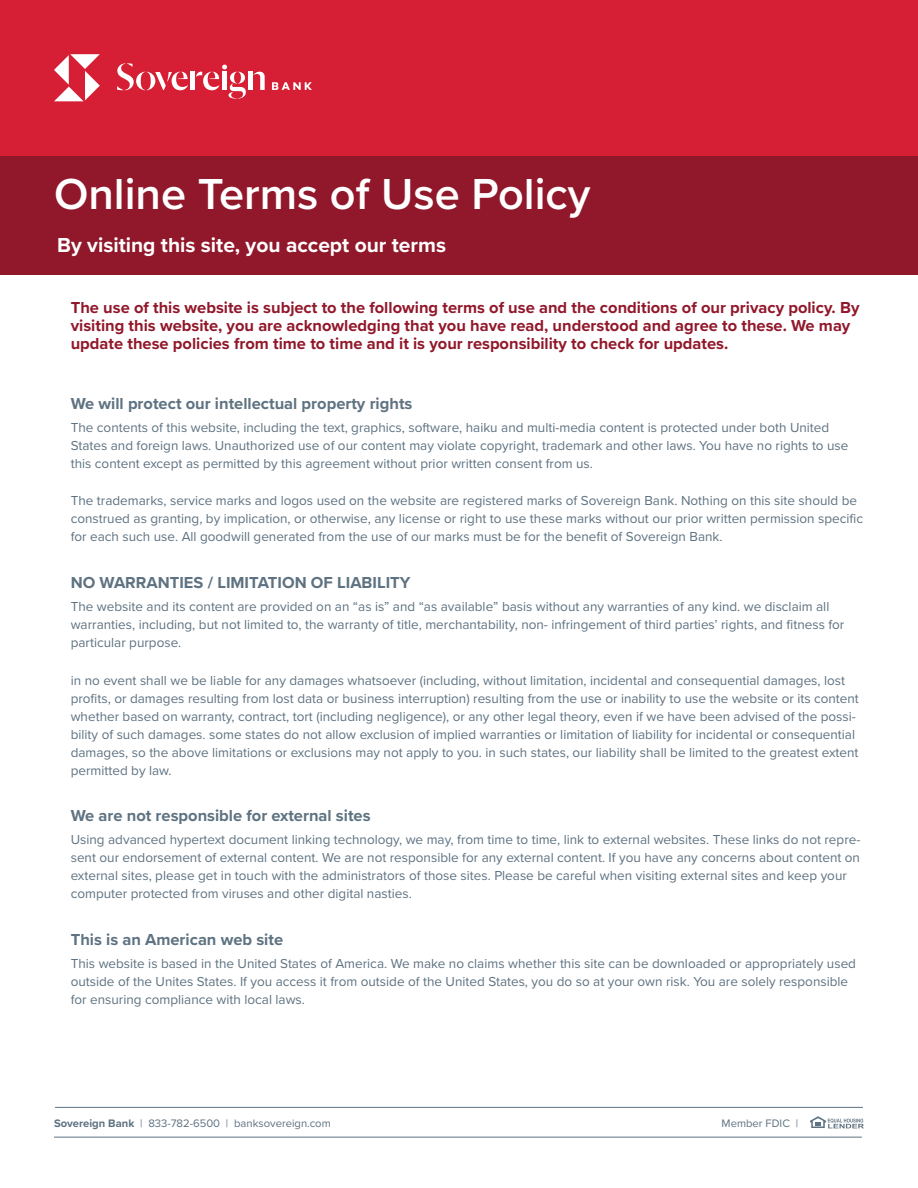
<style>
.page{position:relative;width:918px;height:1188px;background:#fff}
.page>*{position:absolute;margin:0;border:0;box-sizing:border-box;transform-origin:0 0}
.t1{font:600 45px "Proxima Nova";color:#fff}
.t2{font:700 21px "Proxima Nova";color:#fff}
.t3{font:700 16.5px/18px "Proxima Nova";color:#91182b}
.t4{font:700 16.5px "Proxima Nova";color:#5e7281}
.t5{font:13.5px/18px "Proxima Nova";color:#5e7281}
.t6{font:11.25px "Proxima Nova";color:#5e7281}
.s1{font-weight:700}
</style>
<div class="page">
<div style="left:0;top:156px;width:918px;height:119px;background:#91182b"></div>
<div style="left:0;top:0;width:918px;height:156px;background:#d61e34"></div>
<svg style="left:272px;top:82px;width:40px;height:8px"></svg>
<hr style="left:191px;top:72px;width:4px;height:18px;background:#fff">
<svg style="left:196px;top:65px;width:50px;height:34px"></svg>
<svg style="left:254px;top:72px;width:11px;height:18px"></svg>
<div style="left:248px;top:72px;width:5px;height:18px;background:#fff"></div>
<svg style="left:117px;top:63px;width:71px;height:27px"></svg>
<svg style="left:54px;top:54px;width:46px;height:47px"></svg>
<hr style="left:54px;top:1137px;width:808px;height:1px;background:#5e7281">
<hr style="left:55px;top:1107px;width:808px;height:1px;background:#5e7281">
<svg style="left:810px;top:1116px;width:54px;height:12px"></svg>
<p class="t1" style="left:54px;top:160px;width:538px">Online Terms of Use Policy</p>
<p class="t2" style="left:57px;top:230px;width:390px">By visiting this site, you accept our terms</p>
<p class="t3" style="left:71px;top:298px;width:790px">The use of this website is subject to the following terms of use and the conditions of our privacy policy. By visiting this website, you are acknowledging that you have read, understood and agree to these. We may update these policies from time to time and it is your responsibility to check for updates.</p>
<p class="t4" style="left:71px;top:391px;width:343px">We will protect our intellectual property rights</p>
<p class="t5" style="left:71px;top:418px;width:779px">The contents of this website, including the text, graphics, software, haiku and multi-media content is protected under both United<br>States and foreign laws. Unauthorized use of our content may violate copyright, trademark and other laws. You have no rights to use this content except as permitted by this agreement without prior written consent from us.</p>
<p class="t5" style="left:71px;top:491px;width:794px">The trademarks, service marks and logos used on the website are registered marks of Sovereign Bank. Nothing on this site should be construed as granting, by implication, or otherwise, any license or right to use these marks without our prior written permission specific for each such use. All goodwill generated from the use of our marks must be for the benefit of Sovereign Bank.</p>
<p class="t4" style="left:71px;top:570px;width:341px">NO WARRANTIES / LIMITATION OF LIABILITY</p>
<p class="t5" style="left:71px;top:597px;width:775px">The website and its content are provided on an “as is” and “as available” basis without any warranties of any kind. we disclaim all warranties, including, but not limited to, the warranty of title, merchantability, non- infringement of third parties’ rights, and fitness for particular purpose.</p>
<p class="t5" style="left:71px;top:670px;width:790px">in no event shall we be liable for any damages whatsoever (including, without limitation, incidental and consequential damages, lost profits, or damages resulting from lost data or business interruption) resulting from the use or inability to use the website or its content whether based on warranty, contract, tort (including negligence), or any other legal theory, even if we have been advised of the possi&shy;bility of such damages. some states do not allow exclusion of implied warranties or limitation of liability for incidental or consequential damages, so the above limitations or exclusions may not apply to you. in such states, our liability shall be limited to the greatest extent permitted by law.</p>
<p class="t4" style="left:71px;top:803px;width:301px">We are not responsible for external sites</p>
<p class="t5" style="left:71px;top:830px;width:791px">Using advanced hypertext document linking technology, we may, from time to time, link to external websites. These links do not repre&shy;sent our endorsement of external content. We are not responsible for any external content. If you have any concerns about content on external sites, please get in touch with the administrators of those sites. Please be careful when visiting external sites and keep your computer protected from viruses and other digital nasties.</p>
<p class="t4" style="left:71px;top:927px;width:214px">This is an American web site</p>
<p class="t5" style="left:71px;top:954px;width:787px">This website is based in the United States of America. We make no claims whether this site can be downloaded or appropriately used outside of the Unites States. If you access it from outside of the United States, you do so at your own risk. You are solely responsible for ensuring compliance with local laws.</p>
<p class="t6" style="left:54px;top:1115px;width:278px"><span class="s1">Sovereign Bank</span> | 833-782-6500 | banksovereign.com</p>
<p class="t6" style="left:722px;top:1115px;width:78px">Member FDIC |</p>
</div>
